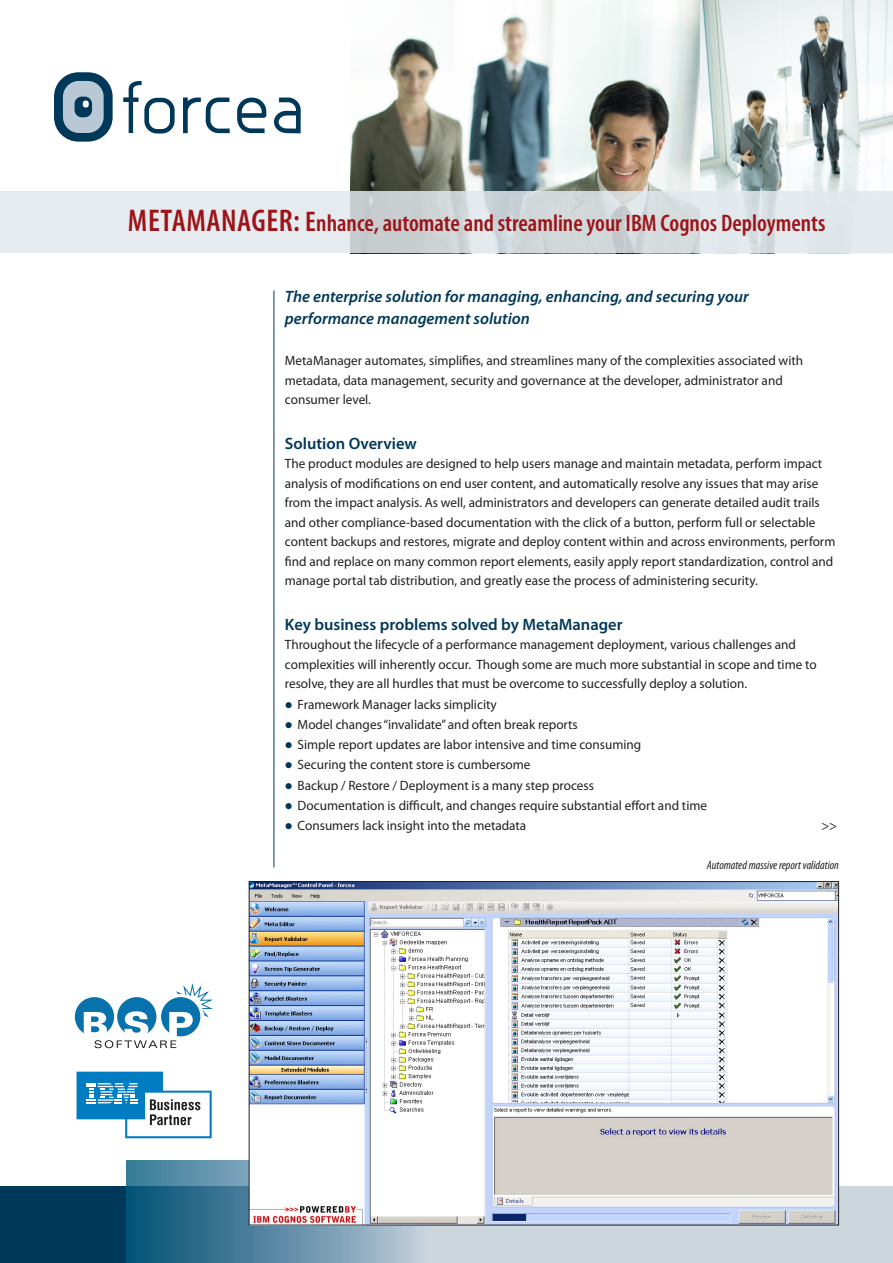
<style>
.page{position:relative;width:893px;height:1263px;background:#fff}
.page>*{position:absolute;margin:0;border:0;box-sizing:border-box;transform-origin:0 0}
.t1{font:600 condensed 24px "Myriad Pro";color:#9c1418}
.t2{font:italic 600 16.5px/22.2px "Myriad Pro";color:#003859}
.t3{font:600 16.5px "Myriad Pro";color:#003859}
.t4{font:13.5px/19.5px "Myriad Pro";color:#231f20}
.t5{font:italic condensed 12px "Myriad Pro";color:#231f20}
.s1{font-size:31.5px}
.s2{font-size:28.5px}
.s3{color:#003859}
</style>
<div class="page">
<svg style="left:123px;top:81px;width:52px;height:52px"></svg>
<svg style="left:183px;top:97px;width:47px;height:36px"></svg>
<svg style="left:237px;top:98px;width:29px;height:35px"></svg>
<svg style="left:274px;top:98px;width:27px;height:36px"></svg>
<svg style="left:54px;top:72px;width:59px;height:70px;background:#6d8ca1"></svg>
<img style="left:351px;top:0;width:349px;height:191px">
<img style="left:700px;top:0;width:193px;height:191px">
<div style="left:0;top:1186px;width:893px;height:77px;background:#003859"></div>
<svg style="left:126px;top:1161px;width:767px;height:102px;background:#91aebe"></svg>
<svg style="left:0;top:191px;width:893px;height:62px;background:#dce2e5"></svg>
<svg style="left:77px;top:1071px;width:135px;height:67px"></svg>
<hr style="left:274px;top:290px;width:1px;height:577px;background:#003859">
<img style="left:251px;top:883px;width:586px;height:340px">
<svg style="left:75px;top:997px;width:39px;height:39px"></svg>
<svg style="left:84px;top:984px;width:129px;height:64px"></svg>
<p class="t1" style="left:128px;top:208px;width:699px"><span class="s1">MetaManager:</span> <span class="s2">e</span>nhance, automate and streamline your IBM Cognos Deployments</p>
<p class="t2" style="left:285px;top:284px;width:465px">The enterprise solution for managing, enhancing, and securing your performance management solution</p>
<p class="t4" style="left:285px;top:351px;width:520px">MetaManager automates, simplifies, and streamlines many of the complexities associated with metadata, data management, security and governance at the developer, administrator and consumer level.</p>
<p class="t3" style="left:285px;top:433px;width:133px">Solution Overview</p>
<p class="t4" style="left:285px;top:454px;width:552px">The product modules are designed to help users manage and maintain metadata, perform impact analysis of modifications on end user content, and automatically resolve any issues that may arise from the impact analysis. As well, administrators and developers can generate detailed audit trails and other compliance-based documentation with the click of a button, perform full or selectable content backups and restores, migrate and deploy content within and across environments, perform find and replace on many common report elements, easily apply report standardization, control and manage portal tab distribution, and greatly ease the process of administering security.</p>
<p class="t3" style="left:285px;top:614px;width:339px">Key business problems solved by MetaManager</p>
<p class="t4" style="left:285px;top:635px;width:533px">Throughout the lifecycle of a performance management deployment, various challenges and complexities will inherently occur. Though some are much more substantial in scope and time to resolve, they are all hurdles that must be overcome to successfully deploy a solution.</p>
<p class="t4" style="left:285px;top:694px;width:213px"><span class="s3">●</span> Framework Manager lacks simplicity</p>
<p class="t4" style="left:285px;top:714px;width:294px"><span class="s3">●</span> Model changes “invalidate” and often break reports</p>
<p class="t4" style="left:285px;top:734px;width:358px"><span class="s3">●</span> Simple report updates are labor intensive and time consuming</p>
<p class="t4" style="left:285px;top:755px;width:247px"><span class="s3">●</span> Securing the content store is cumbersome</p>
<p class="t4" style="left:285px;top:775px;width:311px"><span class="s3">●</span> Backup / Restore / Deployment is a many step process</p>
<p class="t4" style="left:285px;top:795px;width:424px"><span class="s3">●</span> Documentation is difficult, and changes require substantial effort and time</p>
<p class="t4" style="left:285px;top:815px;width:243px"><span class="s3">●</span> Consumers lack insight into the metadata</p>
<p class="t4" style="left:821px;top:815px;width:17px">&gt;&gt;</p>
<p class="t5" style="left:707px;top:858px;width:134px">Automated massive report validation</p>
</div>
